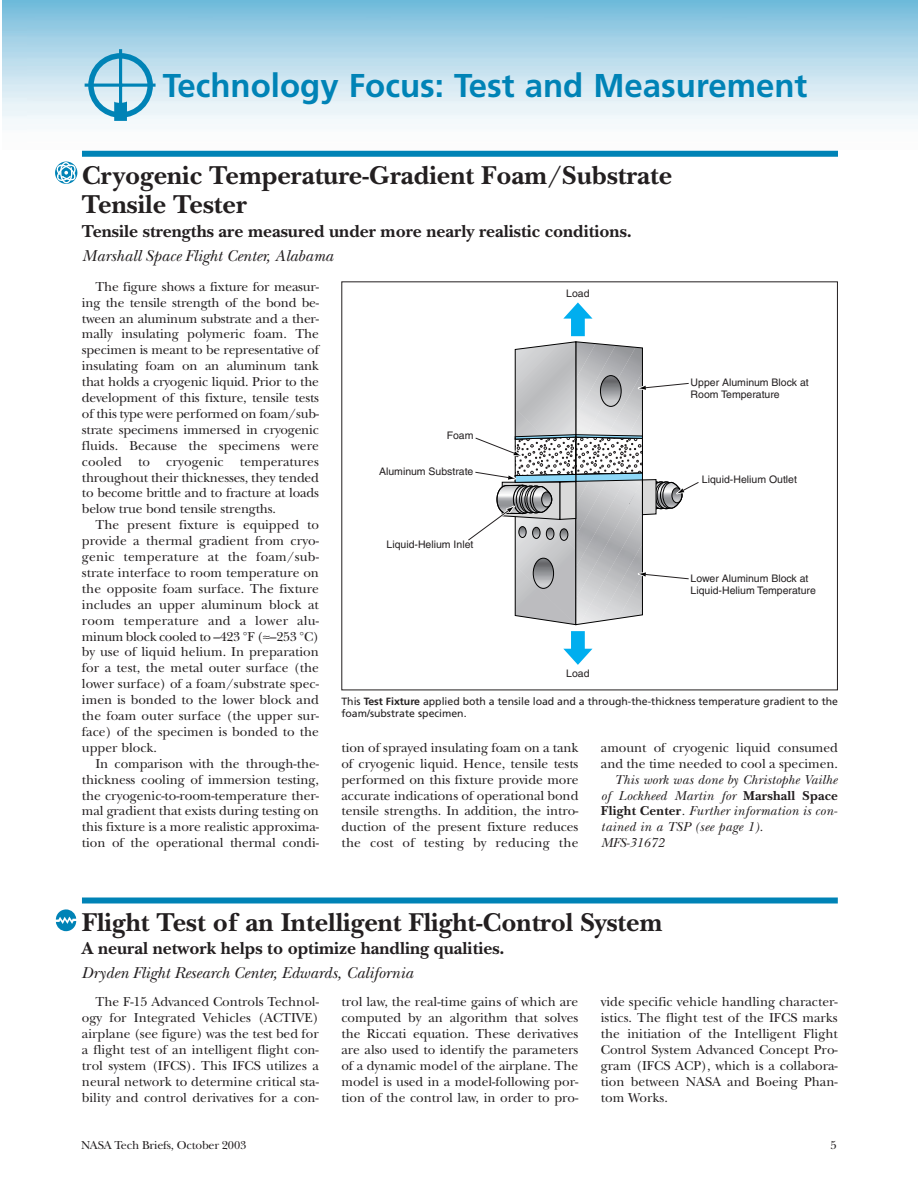
<style>
.page{position:relative;width:918px;height:1188px;background:#fff}
.page>*{position:absolute;margin:0;border:0;box-sizing:border-box;transform-origin:0 0}
.t1{font:700 33px "Frutiger";color:#0083b6}
.t2{font:700 27px/29.4px "New Baskerville";color:#231f20}
.t3{font:700 18px "New Baskerville";color:#231f20}
.t4{font:italic 16.5px "New Baskerville";color:#231f20}
.t5{font:13.5px/15.9px "New Baskerville";color:#231f20;text-align:justify}
.t6{font:italic 13.5px/15.9px "New Baskerville";letter-spacing:.015em;color:#231f20}
.t7{font:12px "New Baskerville";letter-spacing:-.015em;color:#231f20}
.t8{font:10.5px/12px "Frutiger";color:#231f20}
.t9{font:10.35px/11.9px "Helvetica";color:#231f20}
.s1{font-weight:700}
.s2{font-weight:700;font-style:normal}
</style>
<div class="page">
<img style="left:2px;top:0;width:916px;height:124px">
<div style="left:88px;top:53px;width:65px;height:65px;border:6px solid #0083b6;border-radius:50%"></div>
<hr style="left:119px;top:49px;width:3px;height:70px;background:#0083b6">
<hr style="left:85px;top:84px;width:71px;height:3px;background:#0083b6">
<svg style="left:114px;top:101px;width:13px;height:20px"></svg>
<div style="left:82px;top:151px;width:756px;height:6px;background:#0083b6"></div>
<svg style="left:468px;top:302px;width:231px;height:363px"></svg>
<div style="left:82px;top:898px;width:756px;height:6px;background:#0083b6"></div>
<svg style="left:55px;top:161px;width:23px;height:23px"></svg>
<svg style="left:56px;top:909px;width:20px;height:22px"></svg>
<h1 class="t1" style="left:163px;top:72px;width:646px">Technology Focus: Test and Measurement</h1>
<h2 class="t2" style="left:82px;top:164px;width:592px">Cryogenic Temperature-Gradient Foam/Substrate<br>Tensile Tester</h2>
<h3 class="t3" style="left:82px;top:225px;width:551px">Tensile strengths are measured under more nearly realistic conditions.</h3>
<p class="t4" style="left:82px;top:250px;width:253px">Marshall Space Flight Center, Alabama</p>
<p class="t5" style="left:82px;top:280px;width:239px;text-indent:14px">The figure shows a fixture for measur&shy;ing the tensile strength of the bond be&shy;tween an aluminum substrate and a ther&shy;mally insulating polymeric foam. The specimen is meant to be representative of insulating foam on an aluminum tank that holds a cryogenic liquid. Prior to the development of this fixture, tensile tests of this type were performed on foam/sub&shy;strate specimens immersed in cryogenic fluids. Because the specimens were cooled to cryogenic temperatures throughout their thicknesses, they tended to become brittle and to fracture at loads below true bond tensile strengths.</p>
<p class="t5" style="left:82px;top:519px;width:239px;text-indent:14px">The present fixture is equipped to provide a thermal gradient from cryo&shy;genic temperature at the foam/sub&shy;strate interface to room temperature on the opposite foam surface. The fixture includes an upper aluminum block at room temperature and a lower alu&shy;minum block cooled to –423 °F (≈–253 °C) by use of liquid helium. In preparation for a test, the metal outer surface (the lower surface) of a foam/substrate spec&shy;imen is bonded to the lower block and the foam outer surface (the upper sur&shy;face) of the specimen is bonded to the upper block.</p>
<p class="t5" style="left:82px;top:757px;width:239px;text-indent:14px">In comparison with the through-the&shy;thickness cooling of immersion testing, the cryogenic-to-room-temperature ther&shy;mal gradient that exists during testing on this fixture is a more realistic approxima&shy;tion of the operational thermal condi-</p>
<p class="t9" style="left:566px;top:289px;width:25px">Load</p>
<p class="t9" style="left:691px;top:377px;width:120px">Upper Aluminum Block at<br>Room Temperature</p>
<p class="t9" style="left:447px;top:430px;width:28px">Foam</p>
<p class="t9" style="left:379px;top:466px;width:96px">Aluminum Substrate</p>
<p class="t9" style="left:702px;top:474px;width:97px">Liquid-Helium Outlet</p>
<p class="t9" style="left:387px;top:540px;width:88px">Liquid-Helium Inlet</p>
<p class="t9" style="left:691px;top:574px;width:127px">Lower Aluminum Block at<br>Liquid-Helium Temperature</p>
<p class="t9" style="left:566px;top:668px;width:25px">Load</p>
<p class="t8" style="left:341px;top:696px;width:498px">This <span class="s1">Test Fixture</span> applied both a tensile load and a through-the-thickness temperature gradient to the foam/substrate specimen.</p>
<p class="t5" style="left:341px;top:741px;width:239px">tion of sprayed insulating foam on a tank of cryogenic liquid. Hence, tensile tests performed on this fixture provide more accurate indications of operational bond tensile strengths. In addition, the intro&shy;duction of the present fixture reduces the cost of testing by reducing the</p>
<p class="t5" style="left:601px;top:741px;width:238px">amount of cryogenic liquid consumed and the time needed to cool a specimen.</p>
<p class="t6" style="left:601px;top:773px;width:239px;text-indent:14px">This work was done by Christophe Vailhe of Lockheed Martin for <span class="s2">Marshall Space<br>Flight Center</span>. Further information is con&shy;tained in a TSP (see page 1).<br>MFS-31672</p>
<h2 class="t2" style="left:82px;top:910px;width:582px">Flight Test of an Intelligent Flight-Control System</h2>
<h3 class="t3" style="left:82px;top:942px;width:424px">A neural network helps to optimize handling qualities.</h3>
<p class="t4" style="left:82px;top:967px;width:333px">Dryden Flight Research Center, Edwards, California</p>
<p class="t5" style="left:82px;top:996px;width:238px;text-indent:13px">The F-15 Advanced Controls Technol&shy;ogy for Integrated Vehicles (ACTIVE) airplane (see figure) was the test bed for a flight test of an intelligent flight con&shy;trol system (IFCS). This IFCS utilizes a neural network to determine critical sta&shy;bility and control derivatives for a con-</p>
<p class="t5" style="left:341px;top:996px;width:238px">trol law, the real-time gains of which are computed by an algorithm that solves the Riccati equation. These derivatives are also used to identify the parameters of a dynamic model of the airplane. The model is used in a model-following por&shy;tion of the control law, in order to pro-</p>
<p class="t5" style="left:601px;top:996px;width:238px">vide specific vehicle handling character&shy;istics. The flight test of the IFCS marks the initiation of the Intelligent Flight Control System Advanced Concept Pro&shy;gram (IFCS ACP), which is a collabora&shy;tion between NASA and Boeing Phan&shy;tom Works.</p>
<p class="t7" style="left:81px;top:1141px;width:167px">NASA Tech Briefs, October 2003</p>
<p class="t7" style="left:830px;top:1141px;width:8px">5</p>
</div>
